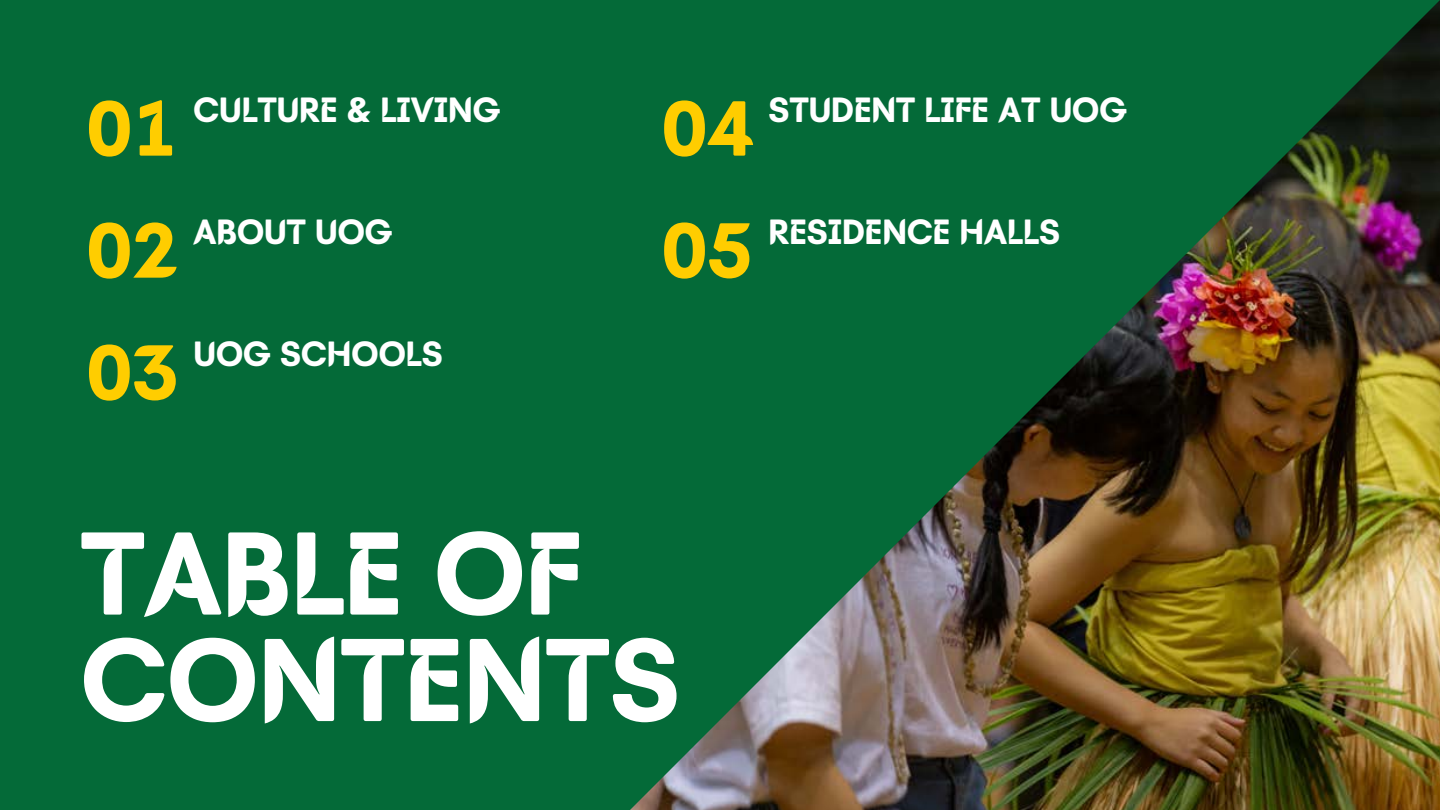
<style>
.page{position:relative;width:1440px;height:810px;background:#046a38}
.page>*{position:absolute;margin:0;border:0;box-sizing:border-box;transform-origin:0 0}
.t1{font:700 120.8px/106.5px "Batangas";color:#fff}
.t2{font:700 80px "Batangas";color:#ffcd00}
.t3{font:700 36px "Batangas";color:#fff}
.s1{font-size:80px;color:#ffcd00}
</style>
<div class="page">
<img style="left:630px;top:0;width:810px;height:810px">
<p class="t3" style="left:194px;top:89px;width:308px">CULTURE &amp; LIVING</p>
<p class="t3" style="left:769px;top:89px;width:360px">STUDENT LIFE AT UOG</p>
<h2 class="t2" style="left:87px;top:81px;width:93px">01</h2>
<h2 class="t2" style="left:662px;top:81px;width:93px">04</h2>
<p class="t3" style="left:194px;top:211px;width:200px">ABOUT UOG</p>
<p class="t3" style="left:769px;top:211px;width:293px">RESIDENCE HALLS</p>
<h2 class="t2" style="left:87px;top:203px;width:93px">02</h2>
<h2 class="t2" style="left:662px;top:203px;width:93px">05</h2>
<p class="t3" style="left:87px;top:333px;width:358px"><span class="s1">03</span> UOG SCHOOLS</p>
<h1 class="t1" style="left:81px;top:520px;width:601px">TABLE OF<br>CONTENTS</h1>
</div>
